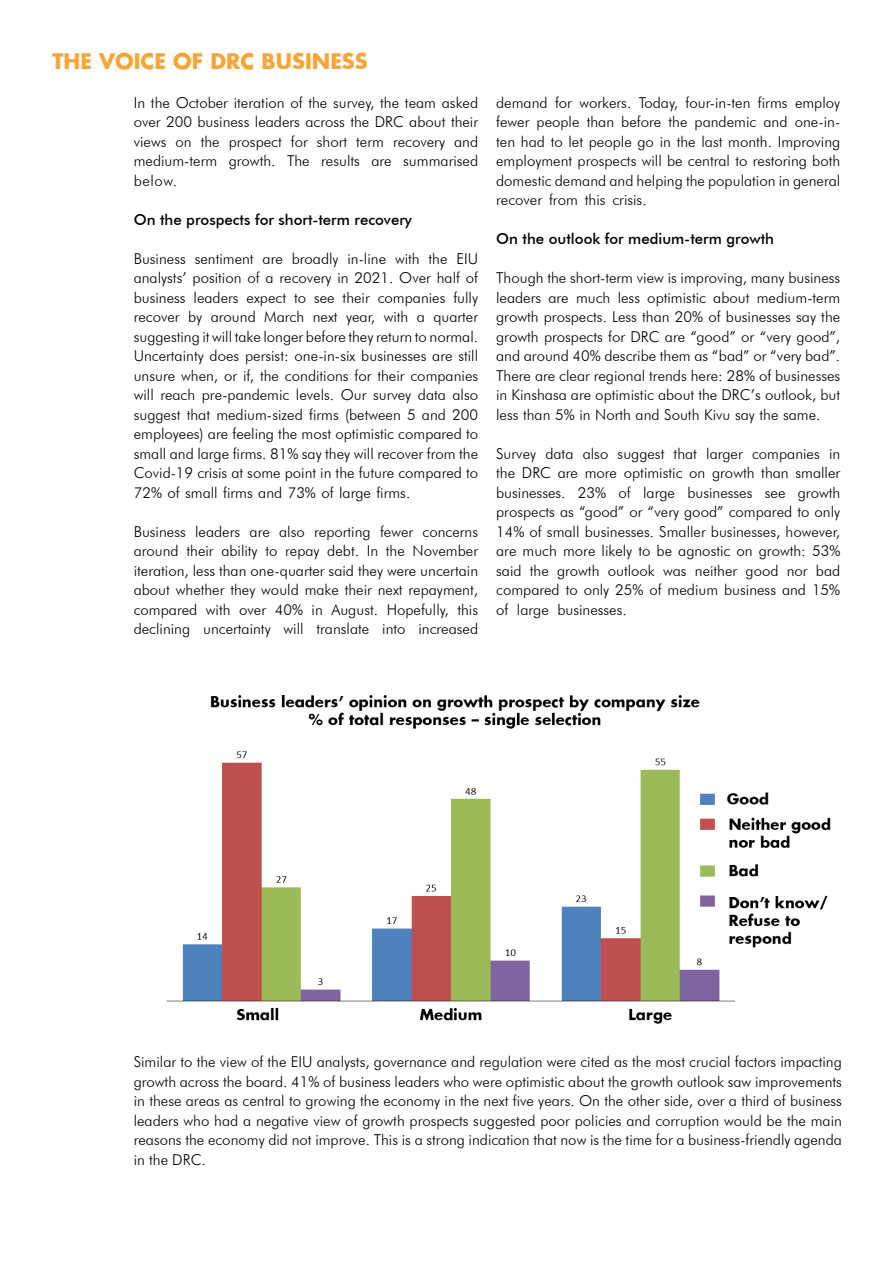
<style>
.page{position:relative;width:893px;height:1263px;background:#fff}
.page>*{position:absolute;margin:0;border:0;box-sizing:border-box;transform-origin:0 0}
.t1{font:700 21px "Futura";color:#faa434}
.t2{font:300 15px/19.5px "Futura BT";color:#000;text-align:justify}
.t3{font:500 15px "Futura BT";color:#000}
</style>
<div class="page">
<img style="left:166px;top:695px;width:665px;height:329px">
<h1 class="t1" style="left:52px;top:46px;width:317px">THE VOICE OF DRC BUSINESS</h1>
<p class="t2" style="left:134px;top:92px;width:346px">In the October iteration of the survey, the team asked over 200 business leaders across the DRC about their views on the prospect for short term recovery and medium-term growth. The results are summarised below.</p>
<p class="t3" style="left:134px;top:210px;width:280px">On the prospects for short-term recovery</p>
<p class="t2" style="left:134px;top:248px;width:346px">Business sentiment are broadly in-line with the EIU analysts’ position of a recovery in 2021. Over half of business leaders expect to see their companies fully recover by around March next year, with a quarter suggesting it will take longer before they return to normal.<br>Uncertainty does persist: one-in-six businesses are still unsure when, or if, the conditions for their companies will reach pre-pandemic levels. Our survey data also suggest that medium-sized firms (between 5 and 200 employees) are feeling the most optimistic compared to small and large firms. 81% say they will recover from the Covid-19 crisis at some point in the future compared to 72% of small firms and 73% of large firms.</p>
<p class="t2" style="left:134px;top:521px;width:346px">Business leaders are also reporting fewer concerns around their ability to repay debt. In the November iteration, less than one-quarter said they were uncertain about whether they would make their next repayment, compared with over 40% in August. Hopefully, this declining uncertainty will translate into increased</p>
<p class="t2" style="left:496px;top:92px;width:346px">demand for workers. Today, four-in-ten firms employ fewer people than before the pandemic and one-in&shy;ten had to let people go in the last month. Improving employment prospects will be central to restoring both domestic demand and helping the population in general recover from this crisis.</p>
<p class="t3" style="left:496px;top:230px;width:279px">On the outlook for medium-term growth</p>
<p class="t2" style="left:496px;top:268px;width:346px">Though the short-term view is improving, many business leaders are much less optimistic about medium-term growth prospects. Less than 20% of businesses say the growth prospects for DRC are “good” or “very good”, and around 40% describe them as “bad” or “very bad”.<br>There are clear regional trends here: 28% of businesses in Kinshasa are optimistic about the DRC’s outlook, but less than 5% in North and South Kivu say the same.</p>
<p class="t2" style="left:496px;top:443px;width:346px">Survey data also suggest that larger companies in the DRC are more optimistic on growth than smaller businesses. 23% of large businesses see growth prospects as “good” or “very good” compared to only 14% of small businesses. Smaller businesses, however, are much more likely to be agnostic on growth: 53% said the growth outlook was neither good nor bad compared to only 25% of medium business and 15% of large businesses.</p>
<p class="t2" style="left:134px;top:1052px;width:710px">Similar to the view of the EIU analysts, governance and regulation were cited as the most crucial factors impacting growth across the board. 41% of business leaders who were optimistic about the growth outlook saw improvements in these areas as central to growing the economy in the next five years. On the other side, over a third of business leaders who had a negative view of growth prospects suggested poor policies and corruption would be the main reasons the economy did not improve. This is a strong indication that now is the time for a business-friendly agenda in the DRC.</p>
</div>
